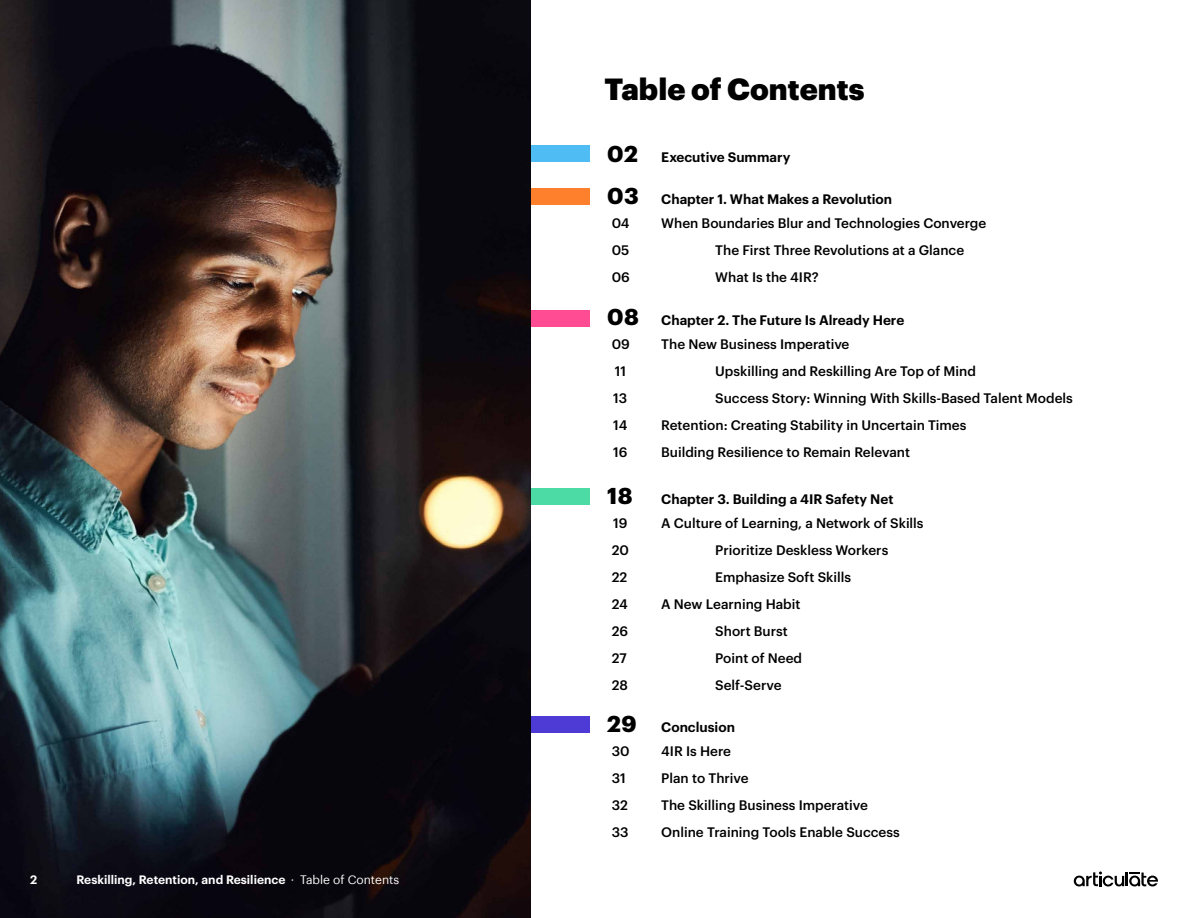
<style>
.page{position:relative;width:1188px;height:918px;background:#fff}
.page>*{position:absolute;margin:0;border:0;box-sizing:border-box;transform-origin:0 0}
.t1{font:900 30px "Graphik";color:#000}
.t2{font:700 22.5px "Graphik";color:#000}
.t3{font:500 13.5px "Graphik";color:#000}
.t4{font:600 13.5px/24px "Graphik";color:#000}
.t5{font:600 12px "Graphik";color:#fff}
.s1{font-weight:400}
.s2{font-weight:700;font-size:22.5px}
.s3{font-weight:500}
</style>
<div class="page">
<img style="left:0;top:0;width:531px;height:918px">
<div style="left:531px;top:145px;width:59px;height:17px;background:#4fbdf4"></div>
<div style="left:531px;top:188px;width:59px;height:16px;background:#ff802c"></div>
<div style="left:531px;top:310px;width:59px;height:17px;background:#ff4c93"></div>
<div style="left:531px;top:488px;width:59px;height:17px;background:#4ddba5"></div>
<div style="left:531px;top:716px;width:59px;height:16px;background:#4e3ad5"></div>
<svg style="left:1074px;top:871px;width:84px;height:15px"></svg>
<p class="t5" style="left:30px;top:875px;width:9px">2</p>
<p class="t5" style="left:76px;top:875px;width:324px">Reskilling, Retention, and Resilience <span class="s1">· Table of Contents</span></p>
<h1 class="t1" style="left:604px;top:77px;width:262px">Table of Contents</h1>
<p class="t4" style="left:607px;top:146px;width:185px"><span class="s2">02</span> Executive Summary</p>
<p class="t4" style="left:612px;top:188px;width:282px;text-indent:-4px"><span class="s2">03</span> Chapter 1. What Makes a Revolution<br><span class="s3">04</span></p>
<p class="t3" style="left:661px;top:217px;width:327px">When Boundaries Blur and Technologies Converge</p>
<p class="t3" style="left:612px;top:244px;width:19px">05</p>
<p class="t3" style="left:715px;top:244px;width:250px">The First Three Revolutions at a Glance</p>
<p class="t3" style="left:612px;top:271px;width:20px">06</p>
<p class="t3" style="left:715px;top:271px;width:105px">What Is the 4IR?</p>
<p class="t4" style="left:612px;top:309px;width:294px;text-indent:-4px"><span class="s2">08</span> Chapter 2. The Future Is Already Here<br><span class="s3">09</span></p>
<p class="t3" style="left:661px;top:339px;width:190px">The New Business Imperative</p>
<p class="t3" style="left:615px;top:366px;width:13px">11</p>
<p class="t3" style="left:715px;top:366px;width:262px">Upskilling and Reskilling Are Top of Mind</p>
<p class="t3" style="left:613px;top:393px;width:16px">13</p>
<p class="t3" style="left:715px;top:393px;width:359px">Success Story: Winning With Skills-Based Talent Models</p>
<p class="t3" style="left:613px;top:420px;width:16px">14</p>
<p class="t3" style="left:661px;top:420px;width:307px">Retention: Creating Stability in Uncertain Times</p>
<p class="t3" style="left:613px;top:447px;width:16px">16</p>
<p class="t3" style="left:661px;top:447px;width:250px">Building Resilience to Remain Relevant</p>
<h2 class="t2" style="left:607px;top:487px;width:27px">18</h2>
<p class="t4" style="left:661px;top:488px;width:234px">Chapter 3. Building a 4IR Safety Net</p>
<p class="t3" style="left:613px;top:517px;width:16px">19</p>
<p class="t3" style="left:661px;top:517px;width:264px">A Culture of Learning, a Network of Skills</p>
<p class="t3" style="left:612px;top:544px;width:19px">20</p>
<p class="t3" style="left:715px;top:544px;width:175px">Prioritize Deskless Workers</p>
<p class="t3" style="left:612px;top:571px;width:17px">22</p>
<p class="t3" style="left:715px;top:571px;width:137px">Emphasize Soft Skills</p>
<p class="t3" style="left:612px;top:598px;width:18px">24</p>
<p class="t3" style="left:661px;top:598px;width:141px">A New Learning Habit</p>
<p class="t3" style="left:612px;top:625px;width:18px">26</p>
<p class="t3" style="left:715px;top:625px;width:74px">Short Burst</p>
<p class="t3" style="left:612px;top:652px;width:17px">27</p>
<p class="t3" style="left:715px;top:652px;width:88px">Point of Need</p>
<p class="t3" style="left:612px;top:679px;width:18px">28</p>
<p class="t3" style="left:715px;top:679px;width:68px">Self-Serve</p>
<p class="t4" style="left:612px;top:716px;width:125px;text-indent:-4px"><span class="s2">29</span> Conclusion<br><span class="s3">30</span></p>
<p class="t3" style="left:661px;top:745px;width:71px">4IR Is Here</p>
<p class="t3" style="left:612px;top:772px;width:15px">31</p>
<p class="t3" style="left:661px;top:772px;width:89px">Plan to Thrive</p>
<p class="t3" style="left:612px;top:799px;width:18px">32</p>
<p class="t3" style="left:661px;top:799px;width:208px">The Skilling Business Imperative</p>
<p class="t3" style="left:612px;top:826px;width:18px">33</p>
<p class="t3" style="left:661px;top:826px;width:240px">Online Training Tools Enable Success</p>
</div>
